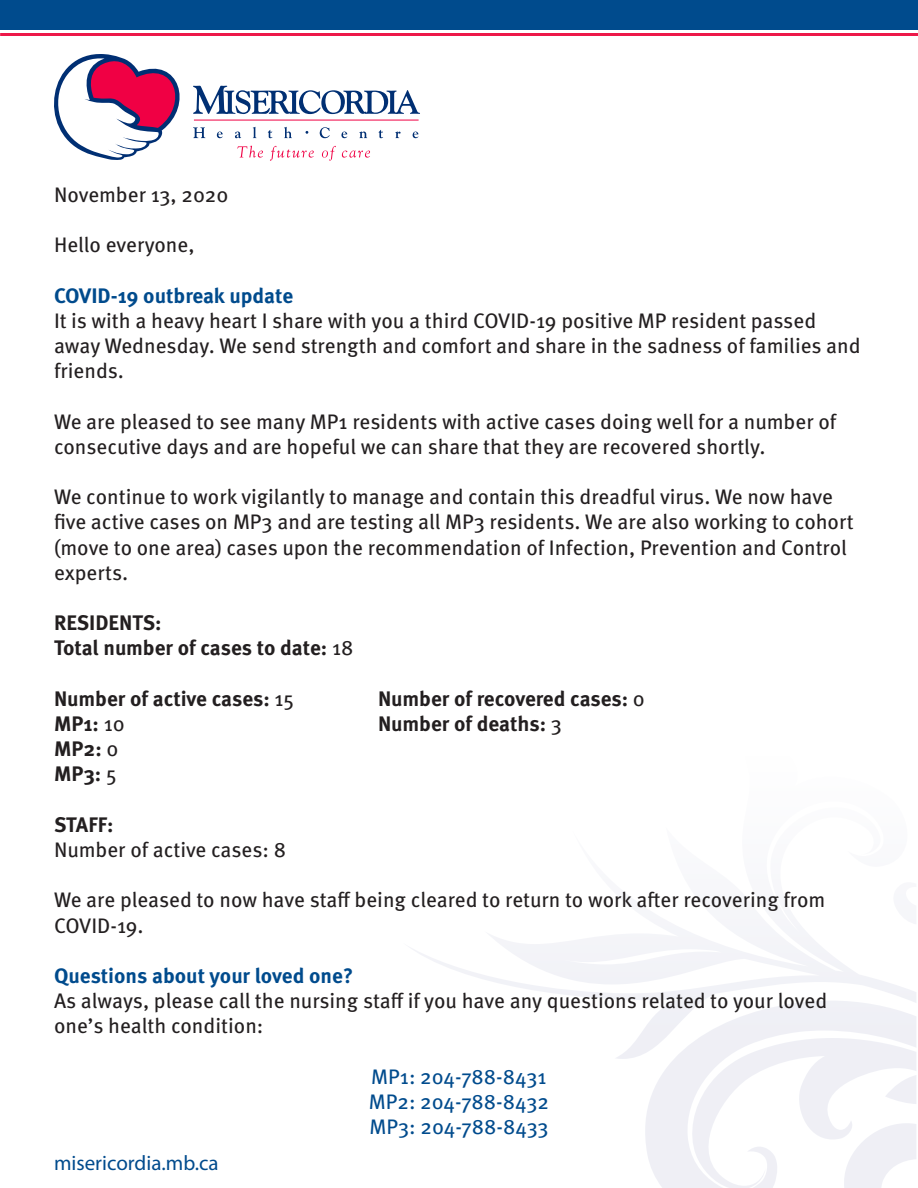
<style>
.page{position:relative;width:918px;height:1188px;background:#fff}
.page>*{position:absolute;margin:0;border:0;box-sizing:border-box;transform-origin:0 0}
.t1{font:21px/25.2px "Meta OT";color:#231f20}
.t2{font:700 21px/25.2px "Meta OT";color:#231f20}
.t3{font:21px "Meta OT";color:#004b8d}
.t4{font:700 21px "Meta OT";letter-spacing:-.005em;color:#004b8d}
.t5{font:21px "Myriad Pro";color:#004b8d}
.s1{font-weight:400}
.s2{font-weight:700;color:#004b8d}
</style>
<div class="page">
<svg style="left:54px;top:54px;width:366px;height:107px"></svg>
<svg style="left:411px;top:926px;width:505px;height:262px"></svg>
<hr style="left:0;top:33px;width:918px;height:3px;background:#ed1849">
<div style="left:0;top:0;width:918px;height:30px;background:#004b8d"></div>
<p class="t1" style="left:54px;top:182px;width:176px">November 13, 2020</p>
<p class="t1" style="left:54px;top:233px;width:142px">Hello everyone,</p>
<p class="t4" style="left:54px;top:283px;width:241px">COVID-19 outbreak update</p>
<p class="t1" style="left:54px;top:308px;width:808px">It is with a heavy heart I share with you a third COVID-19 positive MP resident passed away Wednesday. We send strength and comfort and share in the sadness of families and friends.</p>
<p class="t1" style="left:54px;top:409px;width:784px">We are pleased to see many MP1 residents with active cases doing well for a number of consecutive days and are hopeful we can share that they are recovered shortly.</p>
<p class="t1" style="left:54px;top:485px;width:801px">We continue to work vigilantly to manage and contain this dreadful virus. We now have five active cases on MP3 and are testing all MP3 residents. We are also working to cohort (move to one area) cases upon the recommendation of Infection, Prevention and Control experts.</p>
<p class="t2" style="left:54px;top:611px;width:301px">RESIDENTS:<br>Total number of cases to date: <span class="s1">18</span></p>
<p class="t2" style="left:54px;top:687px;width:242px">Number of active cases: <span class="s1">15</span></p>
<p class="t2" style="left:378px;top:687px;width:268px">Number of recovered cases: <span class="s1">0</span></p>
<p class="t2" style="left:54px;top:712px;width:72px">MP1: <span class="s1">10</span></p>
<p class="t2" style="left:378px;top:712px;width:186px">Number of deaths: <span class="s1">3</span></p>
<p class="t2" style="left:54px;top:737px;width:66px">MP2: <span class="s1">0</span></p>
<p class="t2" style="left:54px;top:762px;width:64px">MP3: <span class="s1">5</span></p>
<p class="t2" style="left:54px;top:813px;width:61px">STAFF:</p>
<p class="t1" style="left:54px;top:838px;width:234px">Number of active cases: 8</p>
<p class="t1" style="left:54px;top:888px;width:773px">We are pleased to now have staff being cleared to return to work after recovering from<br>COVID-19.</p>
<p class="t1" style="left:54px;top:964px;width:775px"><span class="s2">Questions about your loved one?<br></span>As always, please call the nursing staff if you have any questions related to your loved one’s health condition:</p>
<p class="t3" style="left:371px;top:1064px;width:177px">MP1: 204-788-8431</p>
<p class="t3" style="left:369px;top:1089px;width:182px">MP2: 204-788-8432</p>
<p class="t3" style="left:370px;top:1115px;width:180px">MP3: 204-788-8433</p>
<p class="t5" style="left:54px;top:1150px;width:166px">misericordia.mb.ca</p>
</div>
